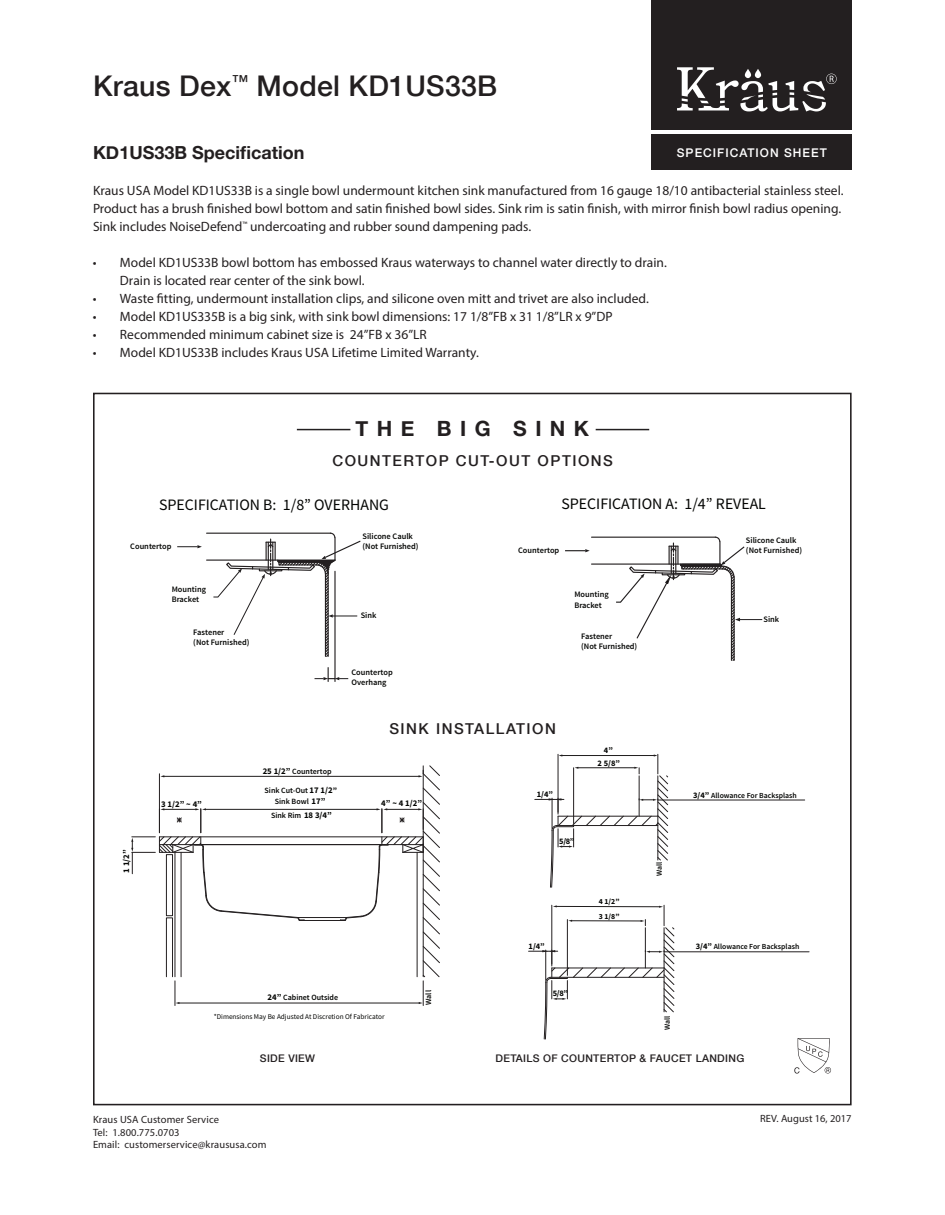
<style>
.page{position:relative;width:945px;height:1215px;background:#fff}
.page>*{position:absolute;margin:0;border:0;box-sizing:border-box;transform-origin:0 0}
.t1{font:500 28.5px "Helvetica Neue LT Com";letter-spacing:.01em;color:#231f20}
.t2{font:700 21px "Helvetica Neue";letter-spacing:.4em;color:#231f20}
.t3{font:700 18px "Helvetica Neue";color:#231f20}
.t4{font:15.9px "Source Sans Pro";color:#040503}
.t5{font:600 15.3px "Source Sans Pro";color:#040503}
.t6{font:500 15px "Helvetica Neue LT Com";letter-spacing:.1em;color:#231f20}
.t7{font:13.5px/18px "Myriad Pro";color:#231f20}
.t8{font:12.75px "Source Sans Pro";color:#040503}
.t9{font:500 12px "Helvetica Neue";letter-spacing:.085em;color:#fff}
.t10{font:10.5px/12.6px "Myriad Pro";letter-spacing:.01em;color:#231f20}
.t11{font:500 10.5px "Helvetica Neue LT Com";letter-spacing:.03em;color:#231f20}
.t12{font:700 8.7px "Source Sans Pro";color:#040503}
.t13{font:600 8.4px/10.1px "Source Sans Pro";color:#040503}
.t14{font:700 8.4px "Source Sans Pro";color:#040503}
.t15{font:600 7.95px/11.6px "Source Sans Pro";color:#040503;text-align:center}
.t16{font:600 7.65px "Source Sans Pro";color:#040503}
.t17{font:700 7.65px/14.4px "Source Sans Pro";color:#040503}
.t18{font:7.2px "Source Sans Pro";color:#040503}
.t19{font:7.2px "Gulim";letter-spacing:.67em;color:#040503}
.s1{font-weight:700;font-size:8.7px}
.s2{font-weight:700}
.s3{font-weight:700;font-size:8.4px}
</style>
<div class="page">
<div style="left:652px;top:134px;width:200px;height:36px;background:#231f20"></div>
<div style="left:652px;top:0;width:200px;height:130px;background:#231f20"></div>
<svg style="left:677px;top:67px;width:160px;height:44px"></svg>
<svg style="left:528px;top:753px;width:282px;height:200px"></svg>
<svg style="left:535px;top:754px;width:134px;height:134px"></svg>
<svg style="left:529px;top:905px;width:146px;height:135px"></svg>
<svg style="left:794px;top:1038px;width:37px;height:36px"></svg>
<hr style="left:297px;top:429px;width:53px;height:1px;background:#231f20">
<hr style="left:596px;top:429px;width:53px;height:1px;background:#231f20">
<svg style="left:158px;top:773px;width:182px;height:233px"></svg>
<div style="left:166px;top:918px;width:7px;height:59px;border:1px solid #231f20"></div>
<hr style="left:164px;top:776px;width:255px;height:1px;background:#201d1d">
<hr style="left:205px;top:809px;width:172px;height:1px;background:#201d1d">
<hr style="left:179px;top:1003px;width:240px;height:1px;background:#201d1d">
<svg style="left:175px;top:981px;width:4px;height:25px"></svg>
<svg style="left:131px;top:808px;width:174px;height:113px"></svg>
<svg style="left:340px;top:765px;width:100px;height:241px"></svg>
<svg style="left:565px;top:549px;width:25px;height:3px"></svg>
<svg style="left:615px;top:536px;width:147px;height:125px"></svg>
<svg style="left:177px;top:545px;width:25px;height:3px"></svg>
<svg style="left:315px;top:668px;width:33px;height:13px"></svg>
<svg style="left:213px;top:532px;width:148px;height:126px"></svg>
<h1 class="t1" style="left:93px;top:69px;width:406px">Kraus Dex<sup>™</sup> Model KD1US33B</h1>
<h3 class="t3" style="left:93px;top:138px;width:213px">KD1US33B Specification</h3>
<p class="t7" style="left:93px;top:181px;width:752px">Kraus USA Model KD1US33B is a single bowl undermount kitchen sink manufactured from 16 gauge 18/10 antibacterial stainless steel.<br>Product has a brush finished bowl bottom and satin finished bowl sides. Sink rim is satin finish, with mirror finish bowl radius opening.<br>Sink includes NoiseDefend<sup>™</sup> undercoating and rubber sound dampening pads.</p>
<p class="t7" style="left:120px;top:253px;width:548px;text-indent:-27px">• Model KD1US33B bowl bottom has embossed Kraus waterways to channel water directly to drain.<br>Drain is located rear center of the sink bowl.</p>
<p class="t7" style="left:93px;top:289px;width:557px">• Waste fitting, undermount installation clips, and silicone oven mitt and trivet are also included.</p>
<p class="t7" style="left:93px;top:307px;width:521px">• Model KD1US335B is a big sink, with sink bowl dimensions: 17 1/8”FB x 31 1/8”LR x 9”DP</p>
<p class="t7" style="left:93px;top:325px;width:335px">• Recommended minimum cabinet size is 24”FB x 36”LR</p>
<p class="t7" style="left:93px;top:343px;width:387px">• Model KD1US33B includes Kraus USA Lifetime Limited Warranty.</p>
<p class="t9" style="left:677px;top:143px;width:151px">SPECIFICATION SHEET</p>
<p class="t8" style="left:560px;top:251px;width:84px">Template US - 1</p>
<p class="t5" style="left:200px;top:299px;width:111px">15 1/8” (385mm)</p>
<p class="t5" style="left:200px;top:323px;width:111px">16 7/8” (429mm)</p>
<h2 class="t2" style="left:356px;top:412px;width:235px">THE BIG SINK</h2>
<p class="t6" style="left:332px;top:452px;width:282px">COUNTERTOP CUT-OUT OPTIONS</p>
<p class="t4" style="left:159px;top:495px;width:231px">SPECIFICATION B: 1/8” OVERHANG</p>
<p class="t4" style="left:561px;top:494px;width:206px">SPECIFICATION A: 1/4” REVEAL</p>
<p class="t13" style="left:130px;top:542px;width:43px">Countertop</p>
<p class="t13" style="left:363px;top:532px;width:58px">Silicone Caulk (Not Furnished)</p>
<p class="t13" style="left:518px;top:546px;width:43px">Countertop</p>
<p class="t13" style="left:746px;top:536px;width:58px">Silicone Caulk (Not Furnished)</p>
<p class="t13" style="left:172px;top:585px;width:36px">Mounting<br>Bracket</p>
<p class="t13" style="left:193px;top:628px;width:58px">Fastener<br>(Not Furnished)</p>
<p class="t13" style="left:361px;top:611px;width:17px">Sink</p>
<p class="t13" style="left:574px;top:590px;width:36px">Mounting<br>Bracket</p>
<p class="t13" style="left:581px;top:632px;width:58px">Fastener<br>(Not Furnished)</p>
<p class="t13" style="left:764px;top:615px;width:17px">Sink</p>
<p class="t13" style="left:351px;top:668px;width:43px">Countertop<br>Overhang</p>
<p class="t12" style="left:121px;top:873px;width:25px;rotate:-90deg">1 1/2”</p>
<p class="t12" style="left:161px;top:798px;width:42px">3 1/2” ~ 4”</p>
<p class="t15" style="left:263px;top:766px;width:70px"><span class="s1">25 1/2”</span> Countertop</p>
<p class="t15" style="left:265px;top:785px;width:74px">Sink Cut-Out <span class="s1">17 1/2</span><span class="s2">”<br></span>Sink Bowl <span class="s1">17”</span></p>
<p class="t15" style="left:271px;top:810px;width:62px">Sink Rim <span class="s1">18 3/4”</span></p>
<p class="t6" style="left:389px;top:720px;width:168px">SINK INSTALLATION</p>
<p class="t12" style="left:381px;top:797px;width:42px">4” ~ 4 1/2”</p>
<p class="t14" style="left:537px;top:789px;width:18px">1/4”</p>
<p class="t14" style="left:559px;top:835px;width:17px">5/8”</p>
<p class="t14" style="left:529px;top:940px;width:18px">1/4”</p>
<p class="t14" style="left:604px;top:745px;width:10px">4”</p>
<p class="t14" style="left:598px;top:758px;width:24px">2 5/8”</p>
<p class="t17" style="left:599px;top:895px;width:22px">4 1/2”<br>3 1/8”</p>
<p class="t16" style="left:654px;top:876px;width:16px;rotate:-90deg">Wall</p>
<p class="t16" style="left:693px;top:790px;width:105px"><span class="s3">3/4”</span> Allowance For Backsplash</p>
<p class="t16" style="left:696px;top:941px;width:105px"><span class="s3">3/4”</span> Allowance For Backsplash</p>
<p class="t15" style="left:268px;top:992px;width:72px"><span class="s1">24”</span> Cabinet Outside</p>
<p class="t18" style="left:214px;top:1012px;width:173px">*Dimensions May Be Adjusted At Discretion Of Fabricator</p>
<p class="t15" style="left:423px;top:1005px;width:16px;rotate:-90deg">Wall</p>
<p class="t14" style="left:553px;top:987px;width:17px">5/8”</p>
<p class="t16" style="left:662px;top:1030px;width:16px;rotate:-90deg">Wall</p>
<p class="t19" style="left:549px;top:1052px;width:55px">주백조씽크</p>
<p class="t11" style="left:260px;top:1052px;width:57px">SIDE VIEW</p>
<p class="t11" style="left:496px;top:1052px;width:250px">DETAILS OF COUNTERTOP &amp; FAUCET LANDING</p>
<p class="t10" style="left:93px;top:1113px;width:128px">Kraus USA Customer Service</p>
<p class="t10" style="left:760px;top:1112px;width:93px">REV. August 16, 2017</p>
<p class="t10" style="left:93px;top:1126px;width:175px">Tel: 1.800.775.0703<br>Email: customerservice@kraususa.com</p>
</div>
